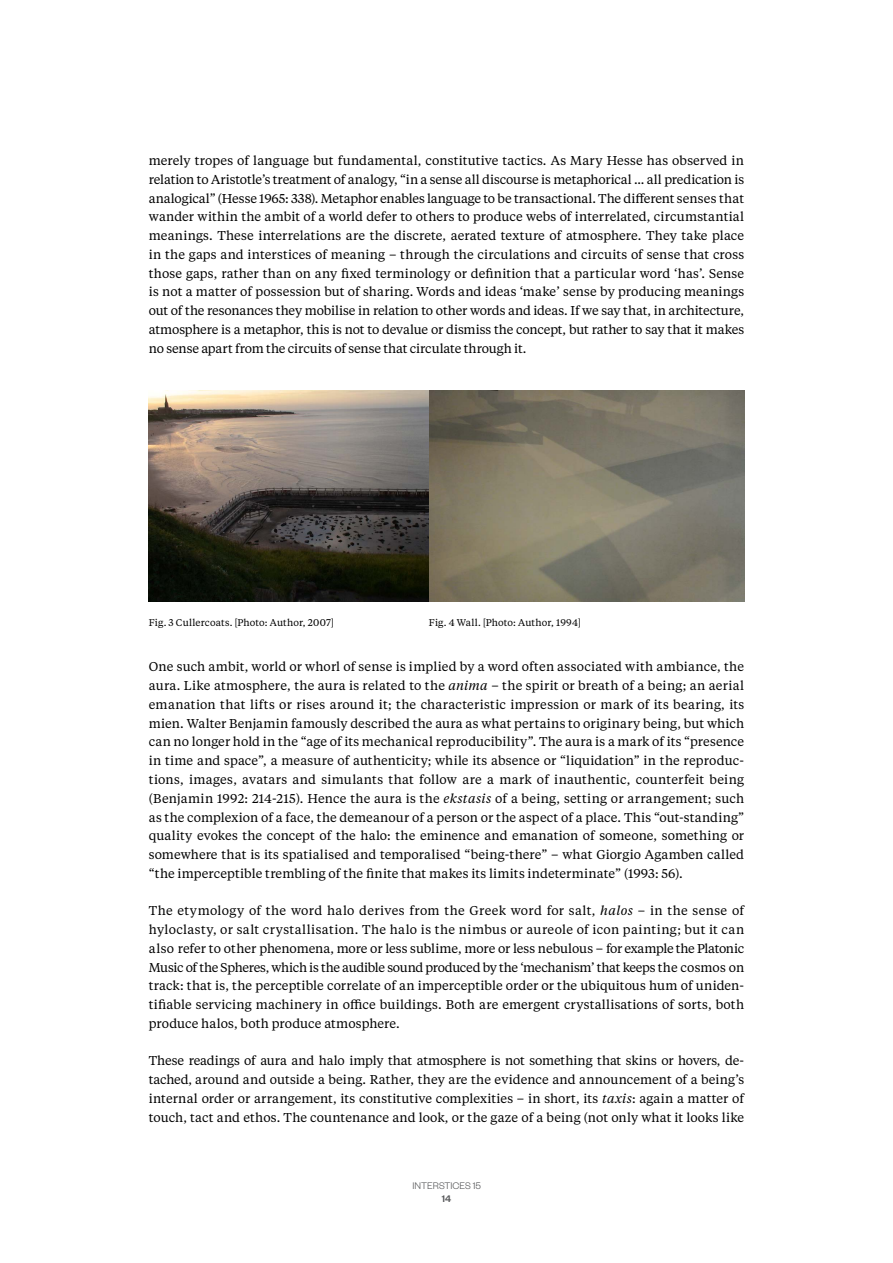
<style>
.page{position:relative;width:893px;height:1263px;background:#fff}
.page>*{position:absolute;margin:0;border:0;box-sizing:border-box;transform-origin:0 0}
.t1{font:12.75px/18.8px "Tiempos Text";letter-spacing:.005em;color:#000;text-align:justify}
.t2{font:300 10.5px "Founders Grotesk";color:#58595b}
.t3{font:500 10.5px "Founders Grotesk";color:#58595b}
.t4{font:9.75px "Tiempos Text";letter-spacing:.015em;color:#000}
.s1{font-style:italic}
</style>
<div class="page">
<img style="left:149px;top:390px;width:595px;height:211px">
<p class="t1" style="left:149px;top:151px;width:597px">merely tropes of language but fundamental, constitutive tactics. As Mary Hesse has observed in relation to Aristotle’s treatment of analogy, “in a sense all discourse is metaphorical ... all predication is analogical” (Hesse 1965: 338). Metaphor enables language to be transactional. The different senses that wander within the ambit of a world defer to others to produce webs of interrelated, circumstantial meanings. These interrelations are the discrete, aerated texture of atmosphere. They take place in the gaps and interstices of meaning – through the circulations and circuits of sense that cross those gaps, rather than on any fixed terminology or definition that a particular word ‘has’. Sense is not a matter of possession but of sharing. Words and ideas ‘make’ sense by producing meanings out of the resonances they mobilise in relation to other words and ideas. If we say that, in architecture, atmosphere is a metaphor, this is not to devalue or dismiss the concept, but rather to say that it makes no sense apart from the circuits of sense that circulate through it.</p>
<p class="t4" style="left:149px;top:616px;width:187px">Fig. 3 Cullercoats. [Photo: Author, 2007]</p>
<p class="t4" style="left:429px;top:616px;width:153px">Fig. 4 Wall. [Photo: Author, 1994]</p>
<p class="t1" style="left:149px;top:657px;width:597px">One such ambit, world or whorl of sense is implied by a word often associated with ambiance, the aura. Like atmosphere, the aura is related to the <span class="s1">anima</span> – the spirit or breath of a being; an aerial emanation that lifts or rises around it; the characteristic impression or mark of its bearing, its mien. Walter Benjamin famously described the aura as what pertains to originary being, but which can no longer hold in the “age of its mechanical reproducibility”. The aura is a mark of its “presence in time and space”, a measure of authenticity; while its absence or “liquidation” in the reproduc&shy;tions, images, avatars and simulants that follow are a mark of inauthentic, counterfeit being (Benjamin 1992: 214-215). Hence the aura is the <span class="s1">ekstasis</span> of a being, setting or arrangement; such as the complexion of a face, the demeanour of a person or the aspect of a place. This “out-standing” quality evokes the concept of the halo: the eminence and emanation of someone, something or somewhere that is its spatialised and temporalised “being-there” – what Giorgio Agamben called “the imperceptible trembling of the finite that makes its limits indeterminate” (1993: 56).</p>
<p class="t1" style="left:149px;top:901px;width:597px">The etymology of the word halo derives from the Greek word for salt, <span class="s1">halos</span> – in the sense of hyloclasty, or salt crystallisation. The halo is the nimbus or aureole of icon painting; but it can also refer to other phenomena, more or less sublime, more or less nebulous – for example the Platonic Music of the Spheres, which is the audible sound produced by the ‘mechanism’ that keeps the cosmos on track: that is, the perceptible correlate of an imperceptible order or the ubiquitous hum of uniden&shy;tifiable servicing machinery in office buildings. Both are emergent crystallisations of sorts, both produce halos, both produce atmosphere.</p>
<p class="t1" style="left:149px;top:1051px;width:597px">These readings of aura and halo imply that atmosphere is not something that skins or hovers, de&shy;tached, around and outside a being. Rather, they are the evidence and announcement of a being’s internal order or arrangement, its constitutive complexities – in short, its <span class="s1">taxis</span>: again a matter of touch, tact and ethos. The countenance and look, or the gaze of a being (not only what it looks like</p>
<p class="t2" style="left:412px;top:1179px;width:70px">INTERSTICES 15</p>
<p class="t3" style="left:442px;top:1192px;width:11px">14</p>
</div>
